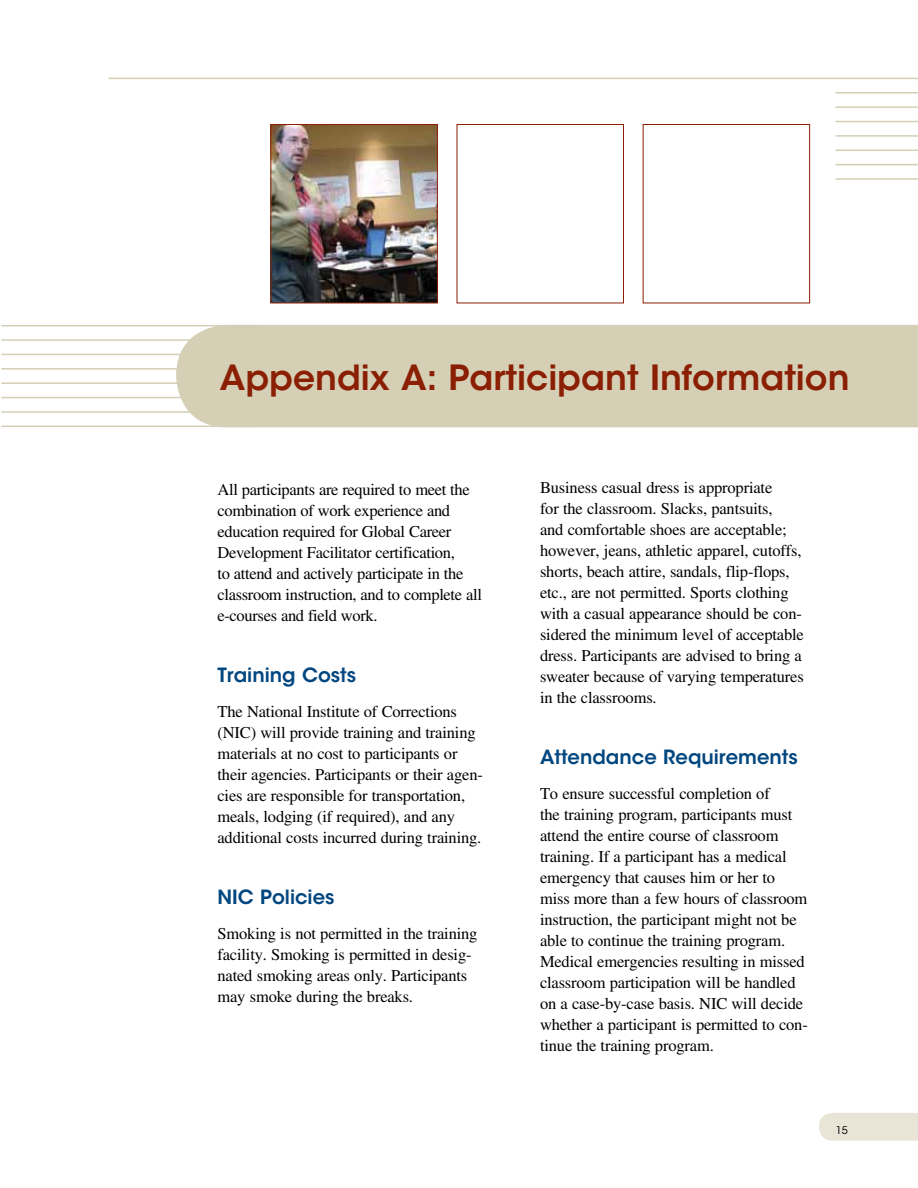
<style>
.page{position:relative;width:918px;height:1188px;background:#fff}
.page>*{position:absolute;margin:0;border:0;box-sizing:border-box;transform-origin:0 0}
.Chap_head{font:600 34.5px "ITC Avant Garde Std";color:#8a1f03}
.lev1_head{font:600 19.5px "ITC Avant Garde Std";color:#00467f}
.body_text{font:16.5px/21px "Times LT Std";letter-spacing:-.01em;color:#000}
.t1{font:10.5px "ITC Avant Garde Std";color:#000}
</style>
<div class="page">
<hr style="left:1px;top:325px;width:257px;height:1px;background:#d5cfb6">
<hr style="left:1px;top:339px;width:257px;height:2px;background:#d5cfb6">
<hr style="left:1px;top:354px;width:257px;height:1px;background:#d5cfb6">
<hr style="left:1px;top:368px;width:257px;height:2px;background:#d5cfb6">
<hr style="left:1px;top:382px;width:257px;height:2px;background:#d5cfb6">
<hr style="left:1px;top:397px;width:257px;height:1px;background:#d5cfb6">
<hr style="left:1px;top:411px;width:257px;height:2px;background:#d5cfb6">
<hr style="left:1px;top:426px;width:257px;height:1px;background:#d5cfb6">
<div style="left:176px;top:325px;width:742px;height:102px;background:#d5cfb6"></div>
<div style="left:819px;top:1113px;width:99px;height:28px;background:#e8e4d6"></div>
<hr style="left:109px;top:78px;width:809px;height:1px;background:#d5cfb6">
<hr style="left:836px;top:92px;width:82px;height:2px;background:#d5cfb6">
<hr style="left:836px;top:106px;width:82px;height:2px;background:#d5cfb6">
<hr style="left:836px;top:121px;width:82px;height:1px;background:#d5cfb6">
<hr style="left:836px;top:135px;width:82px;height:2px;background:#d5cfb6">
<hr style="left:836px;top:150px;width:82px;height:1px;background:#d5cfb6">
<hr style="left:836px;top:164px;width:82px;height:1px;background:#d5cfb6">
<hr style="left:836px;top:178px;width:82px;height:2px;background:#d5cfb6">
<img style="left:272px;top:126px;width:164px;height:175px">
<div style="left:270px;top:124px;width:168px;height:179px;border:1px solid #8a1f03"></div>
<div style="left:457px;top:124px;width:167px;height:179px;border:1px solid #8a1f03"></div>
<div style="left:643px;top:124px;width:167px;height:179px;background:#fff;border:1px solid #8a1f03"></div>
<p class="Chap_head" style="left:220px;top:356px;width:631px">Appendix A: Participant Information</p>
<p class="body_text" style="left:218px;top:479px;width:266px">All participants are required to meet the combination of work experience and education required for Global Career Development Facilitator certification,<br>to attend and actively participate in the classroom instruction, and to complete all e-courses and field work.</p>
<p class="lev1_head" style="left:218px;top:663px;width:140px">Training Costs</p>
<p class="body_text" style="left:218px;top:701px;width:267px">The National Institute of Corrections (NIC) will provide training and training materials at no cost to participants or their agencies. Participants or their agen&shy;cies are responsible for transportation, meals, lodging (if required), and any additional costs incurred during training.</p>
<p class="lev1_head" style="left:218px;top:885px;width:119px">NIC Policies</p>
<p class="body_text" style="left:218px;top:923px;width:262px">Smoking is not permitted in the training facility. Smoking is permitted in desig&shy;nated smoking areas only. Participants may smoke during the breaks.</p>
<p class="body_text" style="left:540px;top:477px;width:265px">Business casual dress is appropriate<br>for the classroom. Slacks, pantsuits,<br>and comfortable shoes are acceptable; however, jeans, athletic apparel, cutoffs, shorts, beach attire, sandals, flip-flops, etc., are not permitted. Sports clothing with a casual appearance should be con&shy;sidered the minimum level of acceptable dress. Participants are advised to bring a sweater because of varying temperatures in the classrooms.</p>
<p class="lev1_head" style="left:540px;top:745px;width:259px">Attendance Requirements</p>
<p class="body_text" style="left:540px;top:783px;width:269px">To ensure successful completion of<br>the training program, participants must attend the entire course of classroom training. If a participant has a medical emergency that causes him or her to miss more than a few hours of classroom instruction, the participant might not be able to continue the training program.<br>Medical emergencies resulting in missed classroom participation will be handled on a case-by-case basis. NIC will decide whether a participant is permitted to con&shy;tinue the training program.</p>
<p class="t1" style="left:836px;top:1124px;width:14px">15</p>
</div>
